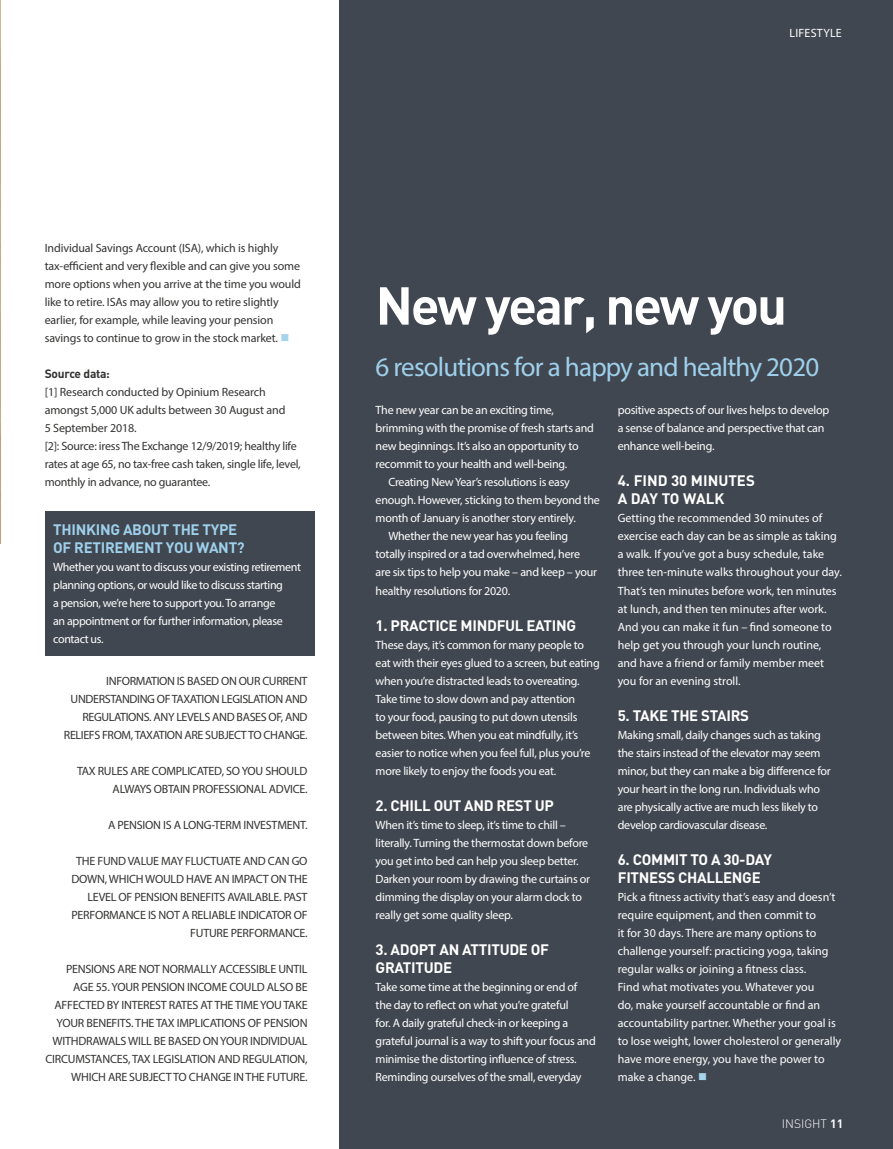
<style>
.page{position:relative;width:893px;height:1149px;background:#fff}
.page>*{position:absolute;margin:0;border:0;box-sizing:border-box;transform-origin:0 0}
.t1{font:700 52.5px "DIN";letter-spacing:-.04em;color:#fff}
.t2{font:27px "Myriad Pro";letter-spacing:-.03em;color:#9ed0eb}
.t3{font:700 15px/18px "DIN";letter-spacing:-.02em;color:#fff}
.t4{font:700 15px/18px "DIN";letter-spacing:-.02em;color:#9ed0eb}
.t5{font:700 15px/18px "DIN";color:#fff}
.t6{font:12px/18px "Myriad Pro";letter-spacing:-.02em;color:#fff}
.t7{font:12px/18px "Myriad Pro";letter-spacing:-.02em;color:#333332;text-align:right}
.t8{font:12px/18px "Myriad Pro";color:#fff}
.t9{font:700 12px "DIN";letter-spacing:-.02em;color:#333332}
.t10{font:12px "Myriad Pro";letter-spacing:.02em;color:#fff}
.t11{font:300 12px "DIN";color:#fff}
.s1{color:#a5d4ec}
.s2{font-weight:700}
</style>
<div class="page">
<img style="left:0;top:0;width:1px;height:543px">
<div style="left:339px;top:0;width:554px;height:1148px;background:#414750"></div>
<div style="left:45px;top:511px;width:270px;height:144px;background:#414750"></div>
<p class="t10" style="left:789px;top:25px;width:54px">LIFESTYLE</p>
<p class="t7" style="left:45px;top:239px;width:258px;text-align:left">Individual Savings Account (ISA), which is highly tax-efficient and very flexible and can give you some more options when you arrive at the time you would like to retire. ISAs may allow you to retire slightly earlier, for example, while leaving your pension savings to continue to grow in the stock market. <span class="s1">■</span></p>
<p class="t9" style="left:45px;top:366px;width:67px">Source data:</p>
<p class="t7" style="left:45px;top:383px;width:257px;text-align:left">[1] Research conducted by Opinium Research amongst 5,000 UK adults between 30 August and<br>5 September 2018.<br>[2]: Source: iress The Exchange 12/9/2019; healthy life rates at age 65, no tax-free cash taken, single life, level, monthly in advance, no guarantee.</p>
<p class="t4" style="left:53px;top:519px;width:193px">THINKING ABOUT THE TYPE<br>OF RETIREMENT YOU WANT?</p>
<p class="t6" style="left:53px;top:557px;width:249px">Whether you want to discuss your existing retirement planning options, or would like to discuss starting<br>a pension, we’re here to support you. To arrange<br>an appointment or for further information, please contact us.</p>
<p class="t7" style="left:64px;top:671px;width:245px">INFORMATION IS BASED ON OUR CURRENT UNDERSTANDING OF TAXATION LEGISLATION AND REGULATIONS. ANY LEVELS AND BASES OF, AND RELIEFS FROM, TAXATION ARE SUBJECT TO CHANGE.</p>
<p class="t7" style="left:77px;top:761px;width:232px">TAX RULES ARE COMPLICATED, SO YOU SHOULD<br>ALWAYS OBTAIN PROFESSIONAL ADVICE.</p>
<p class="t7" style="left:108px;top:815px;width:201px">A PENSION IS A LONG-TERM INVESTMENT.</p>
<p class="t7" style="left:71px;top:851px;width:238px">THE FUND VALUE MAY FLUCTUATE AND CAN GO DOWN, WHICH WOULD HAVE AN IMPACT ON THE LEVEL OF PENSION BENEFITS AVAILABLE. PAST PERFORMANCE IS NOT A RELIABLE INDICATOR OF FUTURE PERFORMANCE.</p>
<p class="t7" style="left:46px;top:959px;width:264px">PENSIONS ARE NOT NORMALLY ACCESSIBLE UNTIL AGE 55. YOUR PENSION INCOME COULD ALSO BE AFFECTED BY INTEREST RATES AT THE TIME YOU TAKE YOUR BENEFITS. THE TAX IMPLICATIONS OF PENSION WITHDRAWALS WILL BE BASED ON YOUR INDIVIDUAL CIRCUMSTANCES, TAX LEGISLATION AND REGULATION, WHICH ARE SUBJECT TO CHANGE IN THE FUTURE.</p>
<h1 class="t1" style="left:376px;top:271px;width:413px">New year, new you</h1>
<h2 class="t2" style="left:376px;top:350px;width:445px">6 resolutions for a happy and healthy 2020</h2>
<p class="t6" style="left:376px;top:401px;width:180px">The new year can be an exciting time,</p>
<p class="t6" style="left:376px;top:419px;width:220px">brimming with the promise of fresh starts and</p>
<p class="t6" style="left:376px;top:437px;width:204px">new beginnings. It’s also an opportunity to</p>
<p class="t6" style="left:376px;top:455px;width:193px">recommit to your health and well-being.</p>
<p class="t6" style="left:388px;top:473px;width:183px">Creating New Year’s resolutions is easy</p>
<p class="t6" style="left:376px;top:491px;width:226px">enough. However, sticking to them beyond the</p>
<p class="t6" style="left:376px;top:509px;width:202px">month of January is another story entirely.</p>
<p class="t6" style="left:388px;top:527px;width:181px">Whether the new year has you feeling</p>
<p class="t6" style="left:376px;top:545px;width:206px">totally inspired or a tad overwhelmed, here</p>
<p class="t6" style="left:376px;top:563px;width:223px">are six tips to help you make – and keep – your</p>
<p class="t6" style="left:376px;top:581px;width:136px">healthy resolutions for 2020.</p>
<p class="t3" style="left:376px;top:615px;width:202px">1. PRACTICE MINDFUL EATING</p>
<p class="t6" style="left:376px;top:635px;width:226px">These days, it’s common for many people to eat with their eyes glued to a screen, but eating when you’re distracted leads to overeating.<br>Take time to slow down and pay attention<br>to your food, pausing to put down utensils between bites. When you eat mindfully, it’s easier to notice when you feel full, plus you’re more likely to enjoy the foods you eat.</p>
<p class="t3" style="left:376px;top:795px;width:180px">2. CHILL OUT AND REST UP</p>
<p class="t6" style="left:376px;top:815px;width:216px">When it’s time to sleep, it’s time to chill – literally. Turning the thermostat down before you get into bed can help you sleep better.<br>Darken your room by drawing the curtains or dimming the display on your alarm clock to really get some quality sleep.</p>
<p class="t3" style="left:376px;top:939px;width:175px">3. ADOPT AN ATTITUDE OF<br>GRATITUDE</p>
<p class="t6" style="left:376px;top:977px;width:222px">Take some time at the beginning or end of the day to reflect on what you’re grateful<br>for. A daily grateful check-in or keeping a grateful journal is a way to shift your focus and minimise the distorting influence of stress.<br>Reminding ourselves of the small, everyday</p>
<p class="t6" style="left:618px;top:401px;width:213px">positive aspects of our lives helps to develop a sense of balance and perspective that can enhance well-being.</p>
<p class="t5" style="left:618px;top:471px;width:139px">4. FIND 30 MINUTES<br>A DAY TO WALK</p>
<p class="t8" style="left:618px;top:509px;width:226px">Getting the recommended 30 minutes of exercise each day can be as simple as taking a walk. If you’ve got a busy schedule, take three ten-minute walks throughout your day.<br>That’s ten minutes before work, ten minutes at lunch, and then ten minutes after work.<br>And you can make it fun – find someone to help get you through your lunch routine, and have a friend or family member meet you for an evening stroll.</p>
<p class="t3" style="left:618px;top:705px;width:133px">5. TAKE THE STAIRS</p>
<p class="t6" style="left:618px;top:725px;width:215px">Making small, daily changes such as taking the stairs instead of the elevator may seem minor, but they can make a big difference for your heart in the long run. Individuals who are physically active are much less likely to develop cardiovascular disease.</p>
<p class="t3" style="left:618px;top:849px;width:156px">6. COMMIT TO A 30-DAY<br>FITNESS CHALLENGE</p>
<p class="t8" style="left:618px;top:887px;width:225px">Pick a fitness activity that’s easy and doesn’t require equipment, and then commit to<br>it for 30 days. There are many options to challenge yourself: practicing yoga, taking regular walks or joining a fitness class.<br>Find what motivates you. Whatever you<br>do, make yourself accountable or find an accountability partner. Whether your goal is to lose weight, lower cholesterol or generally have more energy, you have the power to make a change. <span class="s1">■</span></p>
<p class="t11" style="left:782px;top:1116px;width:63px">INSIGHT <span class="s2">11</span></p>
</div>
